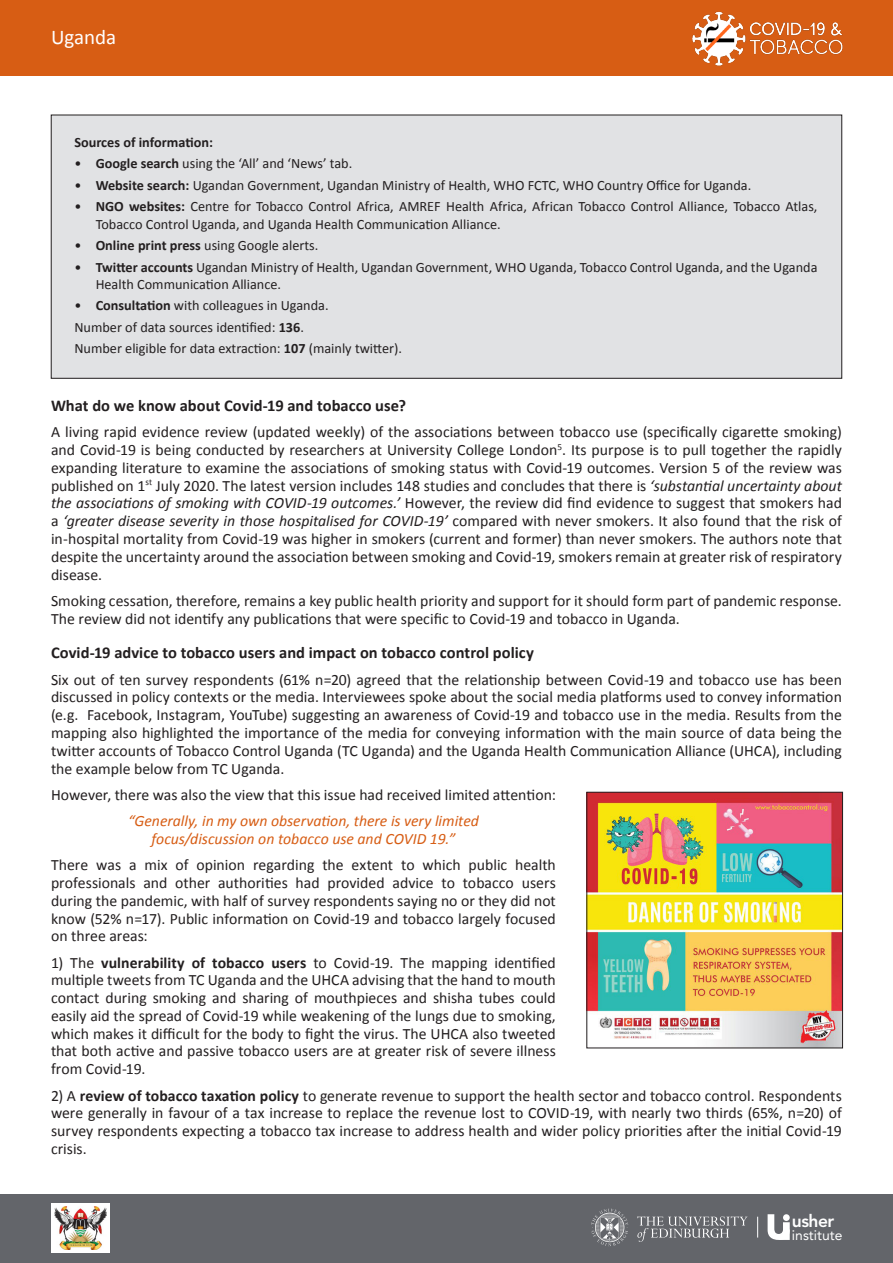
<style>
.page{position:relative;width:893px;height:1263px;background:#fff}
.page>*{position:absolute;margin:0;border:0;box-sizing:border-box;transform-origin:0 0}
.t1{font:21px "Calibri";color:#fff}
.t2{font:800 17.4px "Avenir";letter-spacing:-.03em;color:#fff}
.t3{font:700 16.5px "Calibri";color:#231f20}
.t4{font:15.75px/17.9px "Calibri";color:#231f20;text-align:justify}
.t5{font:italic 15.75px "Calibri";color:#d75d14}
.t6{font:14.25px/17.2px "Calibri";color:#231f20}
.t7{font:700 14.25px "Calibri";color:#231f20}
.t8{font:13.95px "Avenir";color:#fff}
.s1{font-weight:700}
.s2{font-style:italic}
</style>
<div class="page">
<div style="left:0;top:0;width:893px;height:76px;background:#d75d14"></div>
<img style="left:692px;top:11px;width:151px;height:55px">
<div style="left:0;top:1194px;width:893px;height:69px;background:#63656a"></div>
<svg style="left:768px;top:1214px;width:22px;height:26px"></svg>
<svg style="left:637px;top:1216px;width:110px;height:26px"></svg>
<svg style="left:591px;top:1209px;width:37px;height:37px"></svg>
<svg style="left:757px;top:1217px;width:1px;height:20px"></svg>
<div style="left:51px;top:1203px;width:58px;height:50px;background:#fff"></div>
<img style="left:54px;top:1207px;width:53px;height:43px">
<div style="left:51px;top:115px;width:791px;height:263px;background:#e1e2e4"></div>
<img style="left:589px;top:794px;width:252px;height:252px">
<div style="left:587px;top:792px;width:256px;height:256px;border:1px solid #231f20"></div>
<p class="t1" style="left:51px;top:23px;width:67px">Uganda</p>
<p class="t7" style="left:74px;top:132px;width:140px">Sources of information:</p>
<p class="t6" style="left:74px;top:155px;width:279px">• <span class="s1">Google search</span> using the ‘All’ and ‘News’ tab.</p>
<p class="t6" style="left:74px;top:176px;width:678px">• <span class="s1">Website search:</span> Ugandan Government, Ugandan Ministry of Health, WHO FCTC, WHO Country Office for Uganda.</p>
<p class="t6" style="left:96px;top:198px;width:723px;text-indent:-21px">• <span class="s1">NGO websites:</span> Centre for Tobacco Control Africa, AMREF Health Africa, African Tobacco Control Alliance, Tobacco Atlas,<br>Tobacco Control Uganda, and Uganda Health Communication Alliance.</p>
<p class="t6" style="left:74px;top:236px;width:245px">• <span class="s1">Online print press</span> using Google alerts.</p>
<p class="t6" style="left:96px;top:258px;width:723px;text-indent:-21px">• <span class="s1">Twitter accounts</span> Ugandan Ministry of Health, Ugandan Government, WHO Uganda, Tobacco Control Uganda, and the Uganda<br>Health Communication Alliance.</p>
<p class="t6" style="left:74px;top:297px;width:256px">• <span class="s1">Consultation</span> with colleagues in Uganda.</p>
<p class="t6" style="left:74px;top:318px;width:231px">Number of data sources identified: <span class="s1">136</span>.</p>
<p class="t6" style="left:74px;top:340px;width:329px">Number eligible for data extraction: <span class="s1">107</span> (mainly twitter).</p>
<p class="t3" style="left:51px;top:394px;width:357px">What do we know about Covid-19 and tobacco use?</p>
<p class="t4" style="left:51px;top:423px;width:792px">A living rapid evidence review (updated weekly) of the associations between tobacco use (specifically cigarette smoking) and Covid-19 is being conducted by researchers at University College London<sup>5</sup>. Its purpose is to pull together the rapidly expanding literature to examine the associations of smoking status with Covid-19 outcomes. Version 5 of the review was published on 1<sup>st</sup> July 2020. The latest version includes 148 studies and concludes that there is <span class="s2">‘substantial uncertainty about the associations of smoking with COVID-19 outcomes.’</span> However, the review did find evidence to suggest that smokers had a <span class="s2">‘greater disease severity in those hospitalised for COVID-19’</span> compared with never smokers. It also found that the risk of in-hospital mortality from Covid-19 was higher in smokers (current and former) than never smokers. The authors note that despite the uncertainty around the association between smoking and Covid-19, smokers remain at greater risk of respiratory disease.</p>
<p class="t4" style="left:51px;top:591px;width:792px">Smoking cessation, therefore, remains a key public health priority and support for it should form part of pandemic response.<br>The review did not identify any publications that were specific to Covid-19 and tobacco in Uganda.</p>
<p class="t3" style="left:51px;top:641px;width:484px">Covid-19 advice to tobacco users and impact on tobacco control policy</p>
<p class="t4" style="left:51px;top:670px;width:792px">Six out of ten survey respondents (61% n=20) agreed that the relationship between Covid-19 and tobacco use has been discussed in policy contexts or the media. Interviewees spoke about the social media platforms used to convey information (e.g. Facebook, Instagram, YouTube) suggesting an awareness of Covid-19 and tobacco use in the media. Results from the mapping also highlighted the importance of the media for conveying information with the main source of data being the twitter accounts of Tobacco Control Uganda (TC Uganda) and the Uganda Health Communication Alliance (UHCA), including the example below from TC Uganda.</p>
<p class="t4" style="left:51px;top:785px;width:506px">However, there was also the view that this issue had received limited attention:</p>
<p class="t5" style="left:128px;top:810px;width:352px">“Generally, in my own observation, there is very limited</p>
<p class="t5" style="left:151px;top:828px;width:306px">focus/discussion on tobacco use and COVID 19.”</p>
<p class="t4" style="left:51px;top:855px;width:506px">There was a mix of opinion regarding the extent to which public health professionals and other authorities had provided advice to tobacco users during the pandemic, with half of survey respondents saying no or they did not know (52% n=17). Public information on Covid-19 and tobacco largely focused on three areas:</p>
<p class="t4" style="left:51px;top:953px;width:506px">1) The <span class="s1">vulnerability of tobacco users</span> to Covid-19. The mapping identified multiple tweets from TC Uganda and the UHCA advising that the hand to mouth contact during smoking and sharing of mouthpieces and shisha tubes could easily aid the spread of Covid-19 while weakening of the lungs due to smoking, which makes it difficult for the body to fight the virus. The UHCA also tweeted that both active and passive tobacco users are at greater risk of severe illness from Covid-19.</p>
<p class="t4" style="left:51px;top:1086px;width:792px">2) A <span class="s1">review of tobacco taxation policy</span> to generate revenue to support the health sector and tobacco control. Respondents were generally in favour of a tax increase to replace the revenue lost to COVID-19, with nearly two thirds (65%, n=20) of survey respondents expecting a tobacco tax increase to address health and wider policy priorities after the initial Covid-19 crisis.</p>
<p class="t2" style="left:792px;top:1208px;width:44px">usher</p>
<p class="t8" style="left:792px;top:1224px;width:52px">institute</p>
</div>
